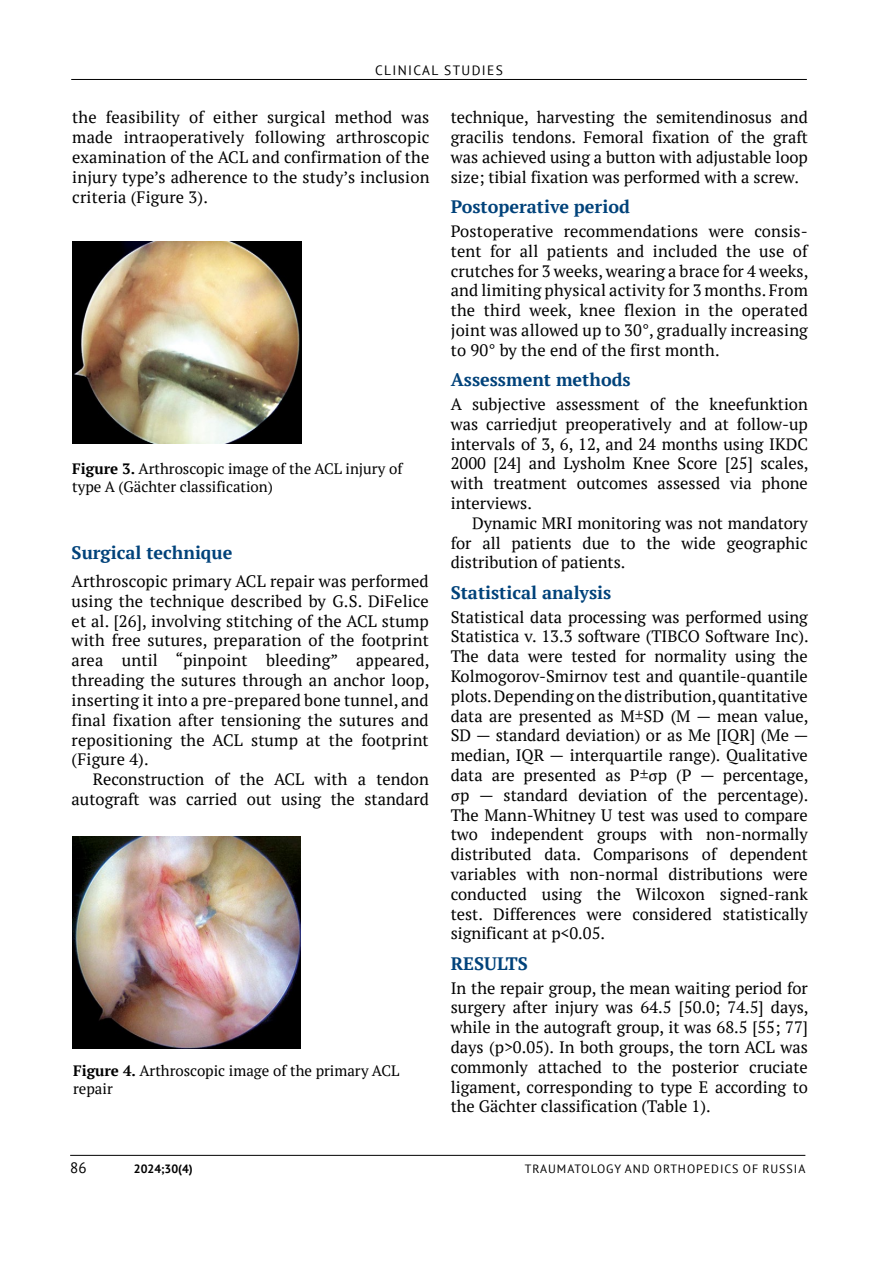
<style>
.page{position:relative;width:893px;height:1263px;background:#fff}
.page>*{position:absolute;margin:0;border:0;box-sizing:border-box;transform-origin:0 0}
.t1{font:700 18px "PT Serif";color:#00427a}
.t2{font:16.5px/19.8px "PT Serif";color:#000;text-align:justify}
.t3{font:15px/18px "PT Serif";color:#000}
.t4{font:15px "PT Sans";color:#000}
.t5{font:13.5px "PT Sans";letter-spacing:.1em;color:#000}
.t6{font:12px "PT Sans";letter-spacing:.08em;color:#000}
.t7{font:700 12px "PT Sans";color:#000}
.s1{font-family:"Cambria"}
.s2{font-weight:700}
</style>
<div class="page">
<hr style="left:71px;top:79px;width:736px;height:1px;background:#000">
<hr style="left:70px;top:1155px;width:735px;height:1px;background:#000">
<img style="left:72px;top:241px;width:230px;height:203px">
<img style="left:73px;top:836px;width:228px;height:213px">
<p class="t5" style="left:375px;top:61px;width:129px">СLINICAL STUDIES</p>
<p class="t2" style="left:72px;top:108px;width:359px">the feasibility of either surgical method was made intraoperatively following arthroscopic examination of the ACL and confirmation of the injury type’s adherence to the study’s inclusion criteria (Figure 3).</p>
<p class="t2" style="left:451px;top:108px;width:359px">technique, harvesting the semitendinosus and gracilis tendons. Femoral fixation of the graft was achieved using a button with adjustable loop size; tibial fixation was performed with a screw.</p>
<p class="t1" style="left:451px;top:197px;width:181px">Postoperative period</p>
<p class="t2" style="left:451px;top:222px;width:359px">Postoperative recommendations were consis&shy;tent for all patients and included the use of crutches for 3 weeks, wearing a brace for 4 weeks, and limiting physical activity for 3 months. From the third week, knee flexion in the operated joint was allowed up to 30°, gradually increasing to 90° by the end of the first month.</p>
<p class="t1" style="left:451px;top:370px;width:181px">Assessment methods</p>
<p class="t2" style="left:451px;top:395px;width:359px">A subjective assessment of the kneefunktion was carriedjut preoperatively and at follow-up intervals of 3, 6, 12, and 24 months using IKDC 2000 [24] and Lysholm Knee Score [25] scales, with treatment outcomes assessed via phone interviews.</p>
<p class="t2" style="left:451px;top:514px;width:359px;text-indent:21px">Dynamic MRI monitoring was not mandatory for all patients due to the wide geographic distribution of patients.</p>
<p class="t1" style="left:451px;top:582px;width:162px">Statistical analysis</p>
<p class="t2" style="left:451px;top:607px;width:359px">Statistical data processing was performed using Statistica v. 13.3 software (TIBCO Software Inc).<br>The data were tested for normality using the Kolmogorov-Smirnov test and quantile-quantile plots. Depending on the distribution, quantitative data are presented as M±SD (M — mean value, SD — standard deviation) or as Me [IQR] (Me — median, IQR — interquartile range). Qualitative data are presented as P±<span class="s1">σ</span>p (P — percentage, <span class="s1">σ</span>p — standard deviation of the percentage).<br>The Mann-Whitney U test was used to compare two independent groups with non-normally distributed data. Comparisons of dependent variables with non-normal distributions were conducted using the Wilcoxon signed-rank test. Differences were considered statistically significant at p&lt;0.05.</p>
<p class="t1" style="left:451px;top:953px;width:79px">results</p>
<p class="t2" style="left:451px;top:978px;width:359px">In the repair group, the mean waiting period for surgery after injury was 64.5 [50.0; 74.5] days, while in the autograft group, it was 68.5 [55; 77] days (p&gt;0.05). In both groups, the torn ACL was commonly attached to the posterior cruciate ligament, corresponding to type E according to the Gächter classification (Table 1).</p>
<p class="t3" style="left:72px;top:460px;width:332px"><span class="s2">Figure 3.</span> Arthroscopic image of the ACL injury of type A (Gächter classification)</p>
<p class="t1" style="left:72px;top:543px;width:162px">Surgical technique</p>
<p class="t2" style="left:72px;top:572px;width:359px">Arthroscopic primary ACL repair was performed using the technique described by G.S. DiFelice et al. [26], involving stitching of the ACL stump with free sutures, preparation of the footprint area until “pinpoint bleeding” appeared, threading the sutures through an anchor loop, inserting it into a pre-prepared bone tunnel, and final fixation after tensioning the sutures and repositioning the ACL stump at the footprint (Figure 4).</p>
<p class="t2" style="left:72px;top:770px;width:359px;text-align:right">Reconstruction of the ACL with a tendon autograft was carried out using the standard</p>
<p class="t3" style="left:73px;top:1062px;width:328px"><span class="s2">Figure 4.</span> Arthroscopic image of the primary ACL repair</p>
<p class="t4" style="left:70px;top:1158px;width:18px">86</p>
<p class="t7" style="left:134px;top:1160px;width:60px">2024;30(4)</p>
<p class="t6" style="left:525px;top:1161px;width:110px">TRAU MATOLOGY AND</p>
<p class="t6" style="left:654px;top:1161px;width:58px">ORTHOPEDICS</p>
<p class="t6" style="left:743px;top:1161px;width:28px">OF RUSSIA</p>
</div>
